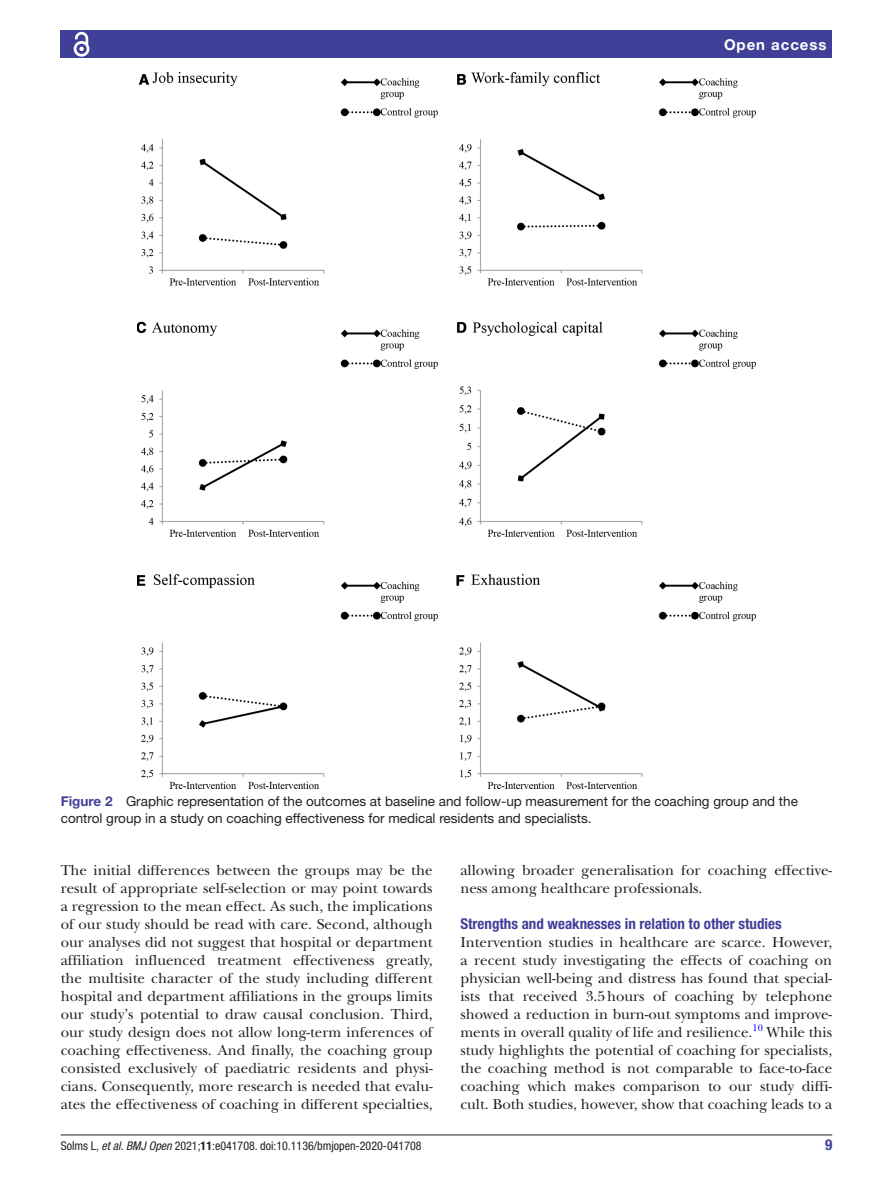
<style>
.page{position:relative;width:893px;height:1191px;background:#fff}
.page>*{position:absolute;margin:0;border:0;box-sizing:border-box;transform-origin:0 0}
.t1{font:15px/18px "New Baskerville";color:#231f20;text-align:justify}
.t2{font:700 condensed 15px "Helvetica Neue LT Std";color:#414099}
.t3{font:700 15px "Helvetica Neue LT Std";letter-spacing:.065em;color:#fff}
.t4{font:13.5px/16.2px "Helvetica Neue LT Std";color:#231f20}
.t5{font:condensed 12px "Helvetica Neue LT Std";color:#231f20}
.s1{font-weight:700;color:#414099}
.s2{font-style:italic}
.s3{font-weight:700}
</style>
<div class="page">
<hr style="left:61px;top:1134px;width:771px;height:1px;background:#231f20">
<div style="left:61px;top:31px;width:771px;height:27px;background:#414099"></div>
<svg style="left:73px;top:31px;width:17px;height:26px"></svg>
<img style="left:138px;top:73px;width:617px;height:715px">
<p class="t3" style="left:724px;top:35px;width:104px">Open access</p>
<p class="t4" style="left:61px;top:793px;width:739px"><span class="s1">Figure 2</span> Graphic representation of the outcomes at baseline and follow-up measurement for the coaching group and the control group in a study on coaching effectiveness for medical residents and specialists.</p>
<p class="t1" style="left:61px;top:861px;width:373px">The initial differences between the groups may be the result of appropriate self-selection or may point towards a regression to the mean effect. As such, the implications of our study should be read with care. Second, although our analyses did not suggest that hospital or department affiliation influenced treatment effectiveness greatly, the multisite character of the study including different hospital and department affiliations in the groups limits our study’s potential to draw causal conclusion. Third, our study design does not allow long-term inferences of coaching effectiveness. And finally, the coaching group consisted exclusively of paediatric residents and physi&shy;cians. Consequently, more research is needed that evalu&shy;ates the effectiveness of coaching in different specialties,</p>
<p class="t1" style="left:460px;top:861px;width:373px">allowing broader generalisation for coaching effective&shy;ness among healthcare professionals.</p>
<p class="t2" style="left:460px;top:915px;width:323px">Strengths and weaknesses in relation to other studies</p>
<p class="t1" style="left:460px;top:933px;width:373px">Intervention studies in healthcare are scarce. However, a recent study investigating the effects of coaching on physician well-being and distress has found that special&shy;ists that received 3.5hours of coaching by telephone showed a reduction in burn-out symptoms and improve&shy;ments in overall quality of life and resilience.<sup>10</sup> While this study highlights the potential of coaching for specialists, the coaching method is not comparable to face-to-face coaching which makes comparison to our study diffi&shy;cult. Both studies, however, show that coaching leads to a</p>
<p class="t5" style="left:61px;top:1138px;width:362px">Solms L, <span class="s2">et al</span>. <span class="s2">BMJ Open</span> 2021;<span class="s3">11</span>:e041708. doi:10.1136/bmjopen-2020-041708</p>
<p class="t2" style="left:825px;top:1135px;width:9px">9</p>
</div>
